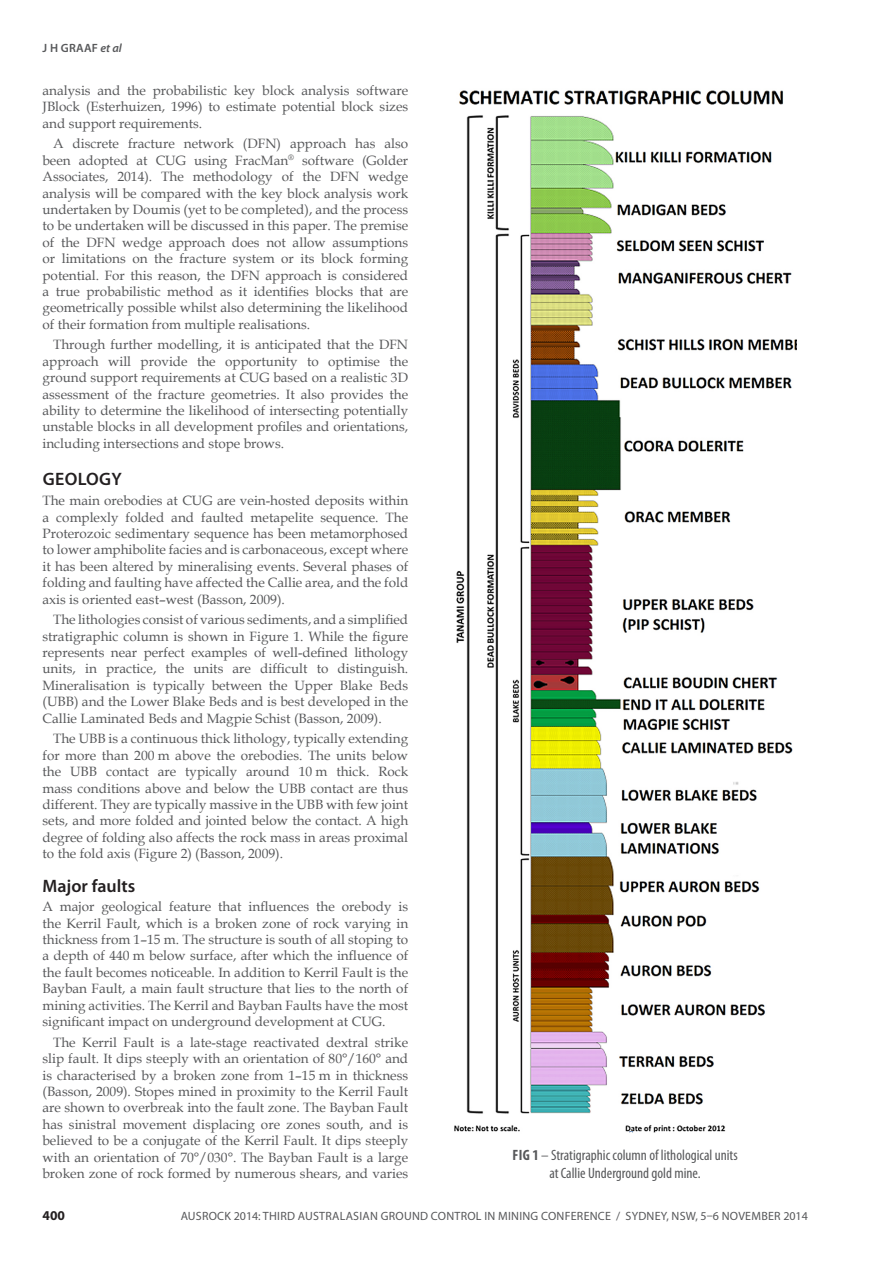
<style>
.page{position:relative;width:893px;height:1263px;background:#fff}
.page>*{position:absolute;margin:0;border:0;box-sizing:border-box;transform-origin:0 0}
.t1{font:600 18px "Myriad Pro";color:#231f20}
.t2{font:600 18px "Myriad Pro";letter-spacing:.02em;color:#231f20}
.caption_figure{font:condensed 15px/18px "Myriad Pro";color:#57585a;text-align:center}
.body_text{font:13.5px/16.4px "Book Antiqua";color:#57585a;text-align:justify}
.p1{font:13.5px/16.4px "Book Antiqua";color:#57585a;text-align:justify}
.pg_numbers{font:700 13.5px "Myriad Pro";color:#231f20}
.t3{font:12px "Myriad Pro";letter-spacing:.02em;color:#57585a}
.t4{font:600 12px "Myriad Pro";letter-spacing:.02em;color:#57585a}
.s1{font-style:italic}
.s2{font-weight:700}
</style>
<div class="page">
<img style="left:454px;top:90px;width:343px;height:1043px">
<p class="t4" style="left:43px;top:40px;width:81px">J H GRAAF <span class="s1">et al</span></p>
<p class="body_text" style="left:43px;top:82px;width:367px">analysis and the probabilistic key block analysis software JBlock (Esterhuizen, 1996) to estimate potential block sizes and support requirements.</p>
<p class="body_text" style="left:43px;top:135px;width:367px;text-indent:11px">A discrete fracture network (DFN) approach has also been adopted at CUG using FracMan<sup>®</sup> software (Golder Associates, 2014). The methodology of the DFN wedge analysis will be compared with the key block analysis work undertaken by Doumis (yet to be completed), and the process to be undertaken will be discussed in this paper. The premise of the DFN wedge approach does not allow assumptions or limitations on the fracture system or its block forming potential. For this reason, the DFN approach is considered a true probabilistic method as it identifies blocks that are geometrically possible whilst also determining the likelihood of their formation from multiple realisations.</p>
<p class="body_text" style="left:43px;top:336px;width:367px;text-indent:11px">Through further modelling, it is anticipated that the DFN approach will provide the opportunity to optimise the ground support requirements at CUG based on a realistic 3D assessment of the fracture geometries. It also provides the ability to determine the likelihood of intersecting potentially unstable blocks in all development profiles and orientations, including intersections and stope brows.</p>
<p class="t2" style="left:43px;top:467px;width:81px">GEOLOGY</p>
<p class="p1" style="left:43px;top:492px;width:367px">The main orebodies at CUG are vein-hosted deposits within a complexly folded and faulted metapelite sequence. The Proterozoic sedimentary sequence has been metamorphosed to lower amphibolite facies and is carbonaceous, except where it has been altered by mineralising events. Several phases of folding and faulting have affected the Callie area, and the fold axis is oriented east–west (Basson, 2009).</p>
<p class="body_text" style="left:43px;top:611px;width:367px;text-indent:11px">The lithologies consist of various sediments, and a simplified stratigraphic column is shown in Figure 1. While the figure represents near perfect examples of well-defined lithology units, in practice, the units are difficult to distinguish.<br>Mineralisation is typically between the Upper Blake Beds (UBB) and the Lower Blake Beds and is best developed in the Callie Laminated Beds and Magpie Schist (Basson, 2009).</p>
<p class="body_text" style="left:43px;top:730px;width:367px;text-indent:11px">The UBB is a continuous thick lithology, typically extending for more than 200 m above the orebodies. The units below the UBB contact are typically around 10 m thick. Rock mass conditions above and below the UBB contact are thus different. They are typically massive in the UBB with few joint sets, and more folded and jointed below the contact. A high degree of folding also affects the rock mass in areas proximal to the fold axis (Figure 2) (Basson, 2009).</p>
<p class="t1" style="left:43px;top:874px;width:94px">Major faults</p>
<p class="p1" style="left:43px;top:898px;width:367px">A major geological feature that influences the orebody is the Kerril Fault, which is a broken zone of rock varying in thickness from 1–15 m. The structure is south of all stoping to a depth of 440 m below surface, after which the influence of the fault becomes noticeable. In addition to Kerril Fault is the Bayban Fault, a main fault structure that lies to the north of mining activities. The Kerril and Bayban Faults have the most significant impact on underground development at CUG.</p>
<p class="body_text" style="left:43px;top:1034px;width:367px;text-indent:11px">The Kerril Fault is a late-stage reactivated dextral strike slip fault. It dips steeply with an orientation of 80°/160° and is characterised by a broken zone from 1–15 m in thickness (Basson, 2009). Stopes mined in proximity to the Kerril Fault are shown to overbreak into the fault zone. The Bayban Fault has sinistral movement displacing ore zones south, and is believed to be a conjugate of the Kerril Fault. It dips steeply with an orientation of 70°/030°. The Bayban Fault is a large broken zone of rock formed by numerous shears, and varies</p>
<p class="caption_figure" style="left:513px;top:1146px;width:227px"><span class="s2">FIG 1</span> – Stratigraphic column of lithological units at Callie Underground gold mine.</p>
<p class="pg_numbers" style="left:43px;top:1207px;width:24px">400</p>
<p class="t3" style="left:181px;top:1209px;width:629px">AUSROCK 2014: THIRD AUSTRALASIAN GROUND CONTROL IN MINING CONFERENCE / SYDNEY, NSW, 5–6 NOVEMBER 2014</p>
</div>
